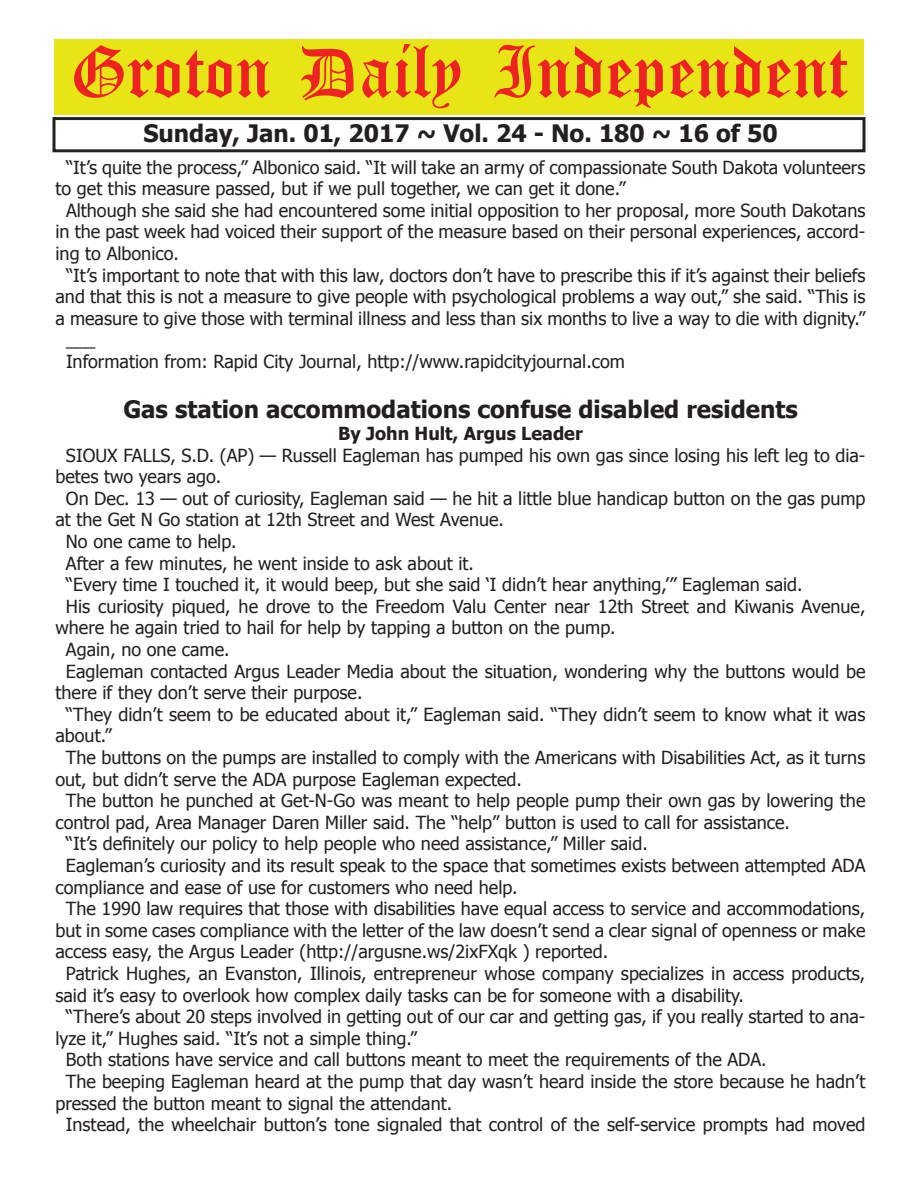
<style>
.page{position:relative;width:918px;height:1188px;background:#fff}
.page>*{position:absolute;margin:0;border:0;box-sizing:border-box;transform-origin:0 0}
.t1{font:54px "Old English Five";color:#ee2123}
.t2{font:700 24px "Tahoma";color:#231f20}
.t3{font:18px "Tahoma";color:#231f20}
.t4{font:700 18px "Tahoma";color:#231f20}
</style>
<div class="page">
<div style="left:52px;top:117px;width:814px;height:35px;border:3px solid #231f20"></div>
<div style="left:54px;top:40px;width:810px;height:75px;background:#e7e515"></div>
<h1 class="t1" style="left:70px;top:47px;width:779px">Groton Daily Independent</h1>
<h2 class="t2" style="left:143px;top:116px;width:636px">Sunday, Jan. 01, 2017 ~ Vol. 24 - No. 180 ~ 16 of 50</h2>
<p class="t3" style="left:66px;top:155px;width:801px">“It’s quite the process,” Albonico said. “It will take an army of compassionate South Dakota volunteers</p>
<p class="t3" style="left:56px;top:177px;width:572px">to get this measure passed, but if we pull together, we can get it done.”</p>
<p class="t3" style="left:66px;top:198px;width:801px">Although she said she had encountered some initial opposition to her proposal, more South Dakotans</p>
<p class="t3" style="left:56px;top:220px;width:811px">in the past week had voiced their support of the measure based on their personal experiences, accord-</p>
<p class="t3" style="left:56px;top:241px;width:125px">ing to Albonico.</p>
<p class="t3" style="left:66px;top:263px;width:801px">“It’s important to note that with this law, doctors don’t have to prescribe this if it’s against their beliefs</p>
<p class="t3" style="left:56px;top:285px;width:811px">and that this is not a measure to give people with psychological problems a way out,” she said. “This is</p>
<p class="t3" style="left:56px;top:306px;width:811px">a measure to give those with terminal illness and less than six months to live a way to die with dignity.”</p>
<p class="t3" style="left:66px;top:328px;width:31px">___</p>
<p class="t3" style="left:66px;top:349px;width:560px">Information from: Rapid City Journal, http://www.rapidcityjournal.com</p>
<h2 class="t2" style="left:123px;top:393px;width:676px">Gas station accommodations confuse disabled residents</h2>
<p class="t4" style="left:338px;top:421px;width:246px">By John Hult, Argus Leader</p>
<p class="t3" style="left:66px;top:443px;width:801px">SIOUX FALLS, S.D. (AP) — Russell Eagleman has pumped his own gas since losing his left leg to dia-</p>
<p class="t3" style="left:55px;top:465px;width:167px">betes two years ago.</p>
<p class="t3" style="left:66px;top:486px;width:801px">On Dec. 13 — out of curiosity, Eagleman said — he hit a little blue handicap button on the gas pump</p>
<p class="t3" style="left:55px;top:508px;width:450px">at the Get N Go station at 12th Street and West Avenue.</p>
<p class="t3" style="left:66px;top:529px;width:172px">No one came to help.</p>
<p class="t3" style="left:66px;top:551px;width:410px">After a few minutes, he went inside to ask about it.</p>
<p class="t3" style="left:66px;top:573px;width:738px">“Every time I touched it, it would beep, but she said ‘I didn’t hear anything,’” Eagleman said.</p>
<p class="t3" style="left:66px;top:594px;width:801px">His curiosity piqued, he drove to the Freedom Valu Center near 12th Street and Kiwanis Avenue,</p>
<p class="t3" style="left:55px;top:616px;width:562px">where he again tried to hail for help by tapping a button on the pump.</p>
<p class="t3" style="left:66px;top:637px;width:165px">Again, no one came.</p>
<p class="t3" style="left:66px;top:659px;width:801px">Eagleman contacted Argus Leader Media about the situation, wondering why the buttons would be</p>
<p class="t3" style="left:55px;top:681px;width:309px">there if they don’t serve their purpose.</p>
<p class="t3" style="left:66px;top:702px;width:801px">“They didn’t seem to be educated about it,” Eagleman said. “They didn’t seem to know what it was</p>
<p class="t3" style="left:55px;top:724px;width:58px">about.”</p>
<p class="t3" style="left:66px;top:745px;width:801px">The buttons on the pumps are installed to comply with the Americans with Disabilities Act, as it turns</p>
<p class="t3" style="left:55px;top:767px;width:468px">out, but didn’t serve the ADA purpose Eagleman expected.</p>
<p class="t3" style="left:66px;top:789px;width:801px">The button he punched at Get-N-Go was meant to help people pump their own gas by lowering the</p>
<p class="t3" style="left:55px;top:810px;width:736px">control pad, Area Manager Daren Miller said. The “help” button is used to call for assistance.</p>
<p class="t3" style="left:66px;top:832px;width:583px">“It’s definitely our policy to help people who need assistance,” Miller said.</p>
<p class="t3" style="left:66px;top:853px;width:801px">Eagleman’s curiosity and its result speak to the space that sometimes exists between attempted ADA</p>
<p class="t3" style="left:55px;top:875px;width:464px">compliance and ease of use for customers who need help.</p>
<p class="t3" style="left:66px;top:897px;width:801px">The 1990 law requires that those with disabilities have equal access to service and accommodations,</p>
<p class="t3" style="left:55px;top:918px;width:811px">but in some cases compliance with the letter of the law doesn’t send a clear signal of openness or make</p>
<p class="t3" style="left:55px;top:940px;width:554px">access easy, the Argus Leader (http://argusne.ws/2ixFXqk ) reported.</p>
<p class="t3" style="left:66px;top:961px;width:801px">Patrick Hughes, an Evanston, Illinois, entrepreneur whose company specializes in access products,</p>
<p class="t3" style="left:55px;top:983px;width:690px">said it’s easy to overlook how complex daily tasks can be for someone with a disability.</p>
<p class="t3" style="left:66px;top:1005px;width:801px">“There’s about 20 steps involved in getting out of our car and getting gas, if you really started to ana-</p>
<p class="t3" style="left:55px;top:1026px;width:363px">lyze it,” Hughes said. “It’s not a simple thing.”</p>
<p class="t3" style="left:66px;top:1048px;width:702px">Both stations have service and call buttons meant to meet the requirements of the ADA.</p>
<p class="t3" style="left:66px;top:1069px;width:801px">The beeping Eagleman heard at the pump that day wasn’t heard inside the store because he hadn’t</p>
<p class="t3" style="left:55px;top:1091px;width:398px">pressed the button meant to signal the attendant.</p>
<p class="t3" style="left:66px;top:1113px;width:801px">Instead, the wheelchair button’s tone signaled that control of the self-service prompts had moved</p>
</div>
